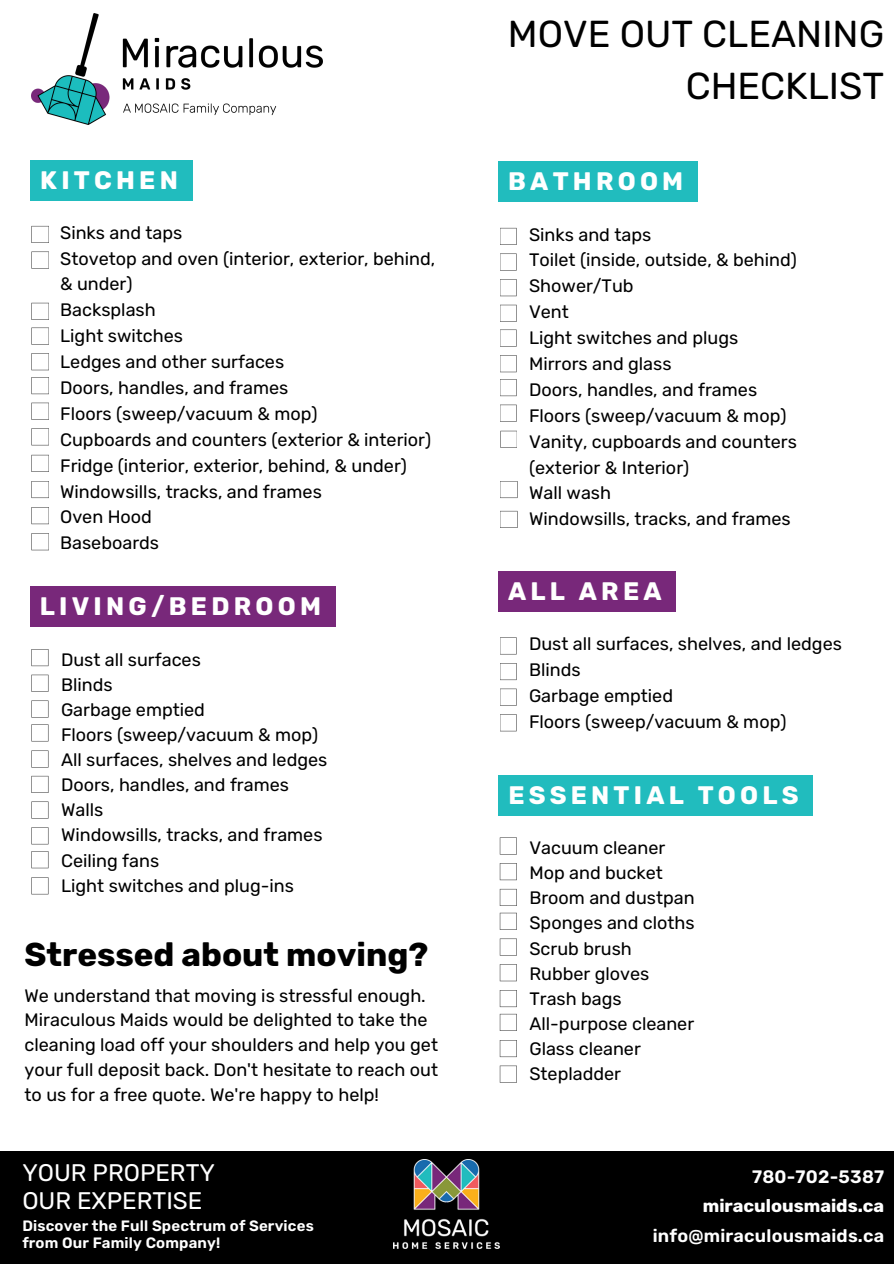
<style>
.page{position:relative;width:894px;height:1264px;background:#fff}
.page>*{position:absolute;margin:0;border:0;box-sizing:border-box;transform-origin:0 0}
.t1{font:37.5px/51.8px "Rubik";color:#000;text-align:right}
.t2{font:700 33px "Rubik";color:#000}
.t3{font:700 25.2px "Rubik";letter-spacing:.17em;color:#fff}
.t4{font:24px/28.2px "Rubik";color:#fff}
.t5{font:18px/25.8px "Rubik";color:#000}
.t6{font:600 18px "Rubik";letter-spacing:.01em;color:#fff}
.t7{font:700 18px "Rubik";color:#fff}
.t8{font:600 15px/16.8px "Rubik";letter-spacing:.01em;color:#fff}
</style>
<div class="page">
<div style="left:498px;top:775px;width:314px;height:40px;background:#21bcbe"></div>
<svg style="left:499px;top:837px;width:17px;height:17px"></svg>
<svg style="left:499px;top:863px;width:17px;height:17px"></svg>
<svg style="left:499px;top:888px;width:17px;height:18px"></svg>
<svg style="left:499px;top:912px;width:17px;height:17px"></svg>
<svg style="left:499px;top:938px;width:17px;height:17px"></svg>
<svg style="left:499px;top:964px;width:17px;height:17px"></svg>
<svg style="left:499px;top:990px;width:17px;height:17px"></svg>
<svg style="left:499px;top:1013px;width:17px;height:17px"></svg>
<svg style="left:499px;top:1040px;width:17px;height:17px"></svg>
<svg style="left:499px;top:1065px;width:17px;height:17px"></svg>
<img style="left:31px;top:14px;width:292px;height:110px">
<svg style="left:500px;top:228px;width:16px;height:17px"></svg>
<svg style="left:500px;top:253px;width:16px;height:17px"></svg>
<svg style="left:500px;top:279px;width:16px;height:17px"></svg>
<svg style="left:500px;top:305px;width:16px;height:17px"></svg>
<svg style="left:500px;top:329px;width:16px;height:17px"></svg>
<svg style="left:500px;top:355px;width:16px;height:17px"></svg>
<svg style="left:500px;top:379px;width:16px;height:17px"></svg>
<svg style="left:500px;top:404px;width:16px;height:18px"></svg>
<svg style="left:500px;top:431px;width:17px;height:17px"></svg>
<div style="left:498px;top:161px;width:199px;height:41px;background:#21bcbe"></div>
<div style="left:30px;top:586px;width:305px;height:40px;background:#78287a"></div>
<svg style="left:31px;top:649px;width:17px;height:17px"></svg>
<svg style="left:31px;top:674px;width:17px;height:17px"></svg>
<svg style="left:31px;top:700px;width:17px;height:17px"></svg>
<svg style="left:31px;top:724px;width:17px;height:17px"></svg>
<svg style="left:31px;top:750px;width:17px;height:17px"></svg>
<svg style="left:31px;top:775px;width:17px;height:18px"></svg>
<svg style="left:31px;top:801px;width:17px;height:17px"></svg>
<svg style="left:31px;top:827px;width:17px;height:17px"></svg>
<svg style="left:31px;top:851px;width:17px;height:17px"></svg>
<svg style="left:31px;top:877px;width:17px;height:17px"></svg>
<svg style="left:31px;top:226px;width:18px;height:17px"></svg>
<svg style="left:31px;top:251px;width:18px;height:18px"></svg>
<svg style="left:31px;top:303px;width:18px;height:17px"></svg>
<svg style="left:31px;top:327px;width:18px;height:18px"></svg>
<svg style="left:31px;top:353px;width:18px;height:17px"></svg>
<svg style="left:31px;top:377px;width:18px;height:17px"></svg>
<svg style="left:31px;top:402px;width:18px;height:18px"></svg>
<svg style="left:31px;top:428px;width:18px;height:17px"></svg>
<svg style="left:31px;top:455px;width:18px;height:17px"></svg>
<div style="left:30px;top:160px;width:162px;height:40px;background:#21bcbe"></div>
<div style="left:0;top:1150px;width:893px;height:113px;background:#000"></div>
<img style="left:394px;top:1159px;width:105px;height:89px">
<svg style="left:500px;top:637px;width:16px;height:17px"></svg>
<svg style="left:500px;top:663px;width:16px;height:17px"></svg>
<svg style="left:500px;top:688px;width:16px;height:17px"></svg>
<svg style="left:500px;top:714px;width:16px;height:17px"></svg>
<div style="left:498px;top:571px;width:177px;height:40px;background:#78287a"></div>
<svg style="left:31px;top:481px;width:18px;height:17px"></svg>
<svg style="left:31px;top:507px;width:18px;height:17px"></svg>
<svg style="left:31px;top:533px;width:18px;height:17px"></svg>
<svg style="left:500px;top:481px;width:17px;height:17px"></svg>
<svg style="left:500px;top:511px;width:17px;height:17px"></svg>
<h6 class="t3" style="left:40px;top:165px;width:139px">KITCHEN</h6>
<h3 class="t5" style="left:60px;top:219px;width:376px">Sinks and taps<br>Stovetop and oven (interior, exterior, behind, &amp; under)<br>Backsplash<br>Light switches<br>Ledges and other surfaces<br>Doors, handles, and frames<br>Floors (sweep/vacuum &amp; mop)<br>Cupboards and counters (exterior &amp; interior)<br>Fridge (interior, exterior, behind, &amp; under)<br>Windowsills, tracks, and frames<br>Oven Hood<br>Baseboards</h3>
<h2 class="t3" style="left:40px;top:591px;width:282px">LIVING/BEDROOM</h2>
<h6 class="t5" style="left:61px;top:647px;width:268px;line-height:25px">Dust all surfaces<br>Blinds<br>Garbage emptied<br>Floors (sweep/vacuum &amp; mop)<br>All surfaces, shelves and ledges<br>Doors, handles, and frames<br>Walls<br>Windowsills, tracks, and frames<br>Ceiling fans<br>Light switches and plug-ins</h6>
<h3 class="t2" style="left:25px;top:935px;width:405px">Stressed about moving?</h3>
<h6 class="t5" style="left:25px;top:983px;width:415px;line-height:24.8px">We understand that moving is stressful enough.<br>Miraculous Maids would be delighted to take the cleaning load off your shoulders and help you get your full deposit back. Don't hesitate to reach out to us for a free quote. We're happy to help!</h6>
<h6 class="t1" style="left:508px;top:9px;width:377px">MOVE OUT CLEANING<br>CHECKLIST</h6>
<h3 class="t3" style="left:508px;top:166px;width:176px">BATHROOM</h3>
<h6 class="t5" style="left:529px;top:221px;width:269px">Sinks and taps<br>Toilet (inside, outside, &amp; behind)<br>Shower/Tub<br>Vent<br>Light switches and plugs<br>Mirrors and glass<br>Doors, handles, and frames<br>Floors (sweep/vacuum &amp; mop)<br>Vanity, cupboards and counters (exterior &amp; Interior)<br>Wall wash<br>Windowsills, tracks, and frames</h6>
<h5 class="t3" style="left:508px;top:576px;width:155px">ALL AREA</h5>
<h5 class="t5" style="left:529px;top:631px;width:314px">Dust all surfaces, shelves, and ledges<br>Blinds<br>Garbage emptied<br>Floors (sweep/vacuum &amp; mop)</h5>
<h1 class="t3" style="left:508px;top:780px;width:292px">ESSENTIAL TOOLS</h1>
<p class="t5" style="left:529px;top:835px;width:167px;line-height:25px">Vacuum cleaner<br>Mop and bucket<br>Broom and dustpan<br>Sponges and cloths<br>Scrub brush<br>Rubber gloves<br>Trash bags<br>All-purpose cleaner<br>Glass cleaner<br>Stepladder</p>
<h4 class="t4" style="left:22px;top:1158px;width:194px">YOUR PROPERTY<br>OUR EXPERTISE</h4>
<p class="t6" style="left:751px;top:1166px;width:134px">780-702-5387</p>
<p class="t6" style="left:652px;top:1224px;width:233px">info@miraculousmaids.ca</p>
<h5 class="t7" style="left:702px;top:1194px;width:183px">miraculousmaids.ca</h5>
<h6 class="t8" style="left:22px;top:1217px;width:293px">Discover the Full Spectrum of Services from Our Family Company!</h6>
</div>
